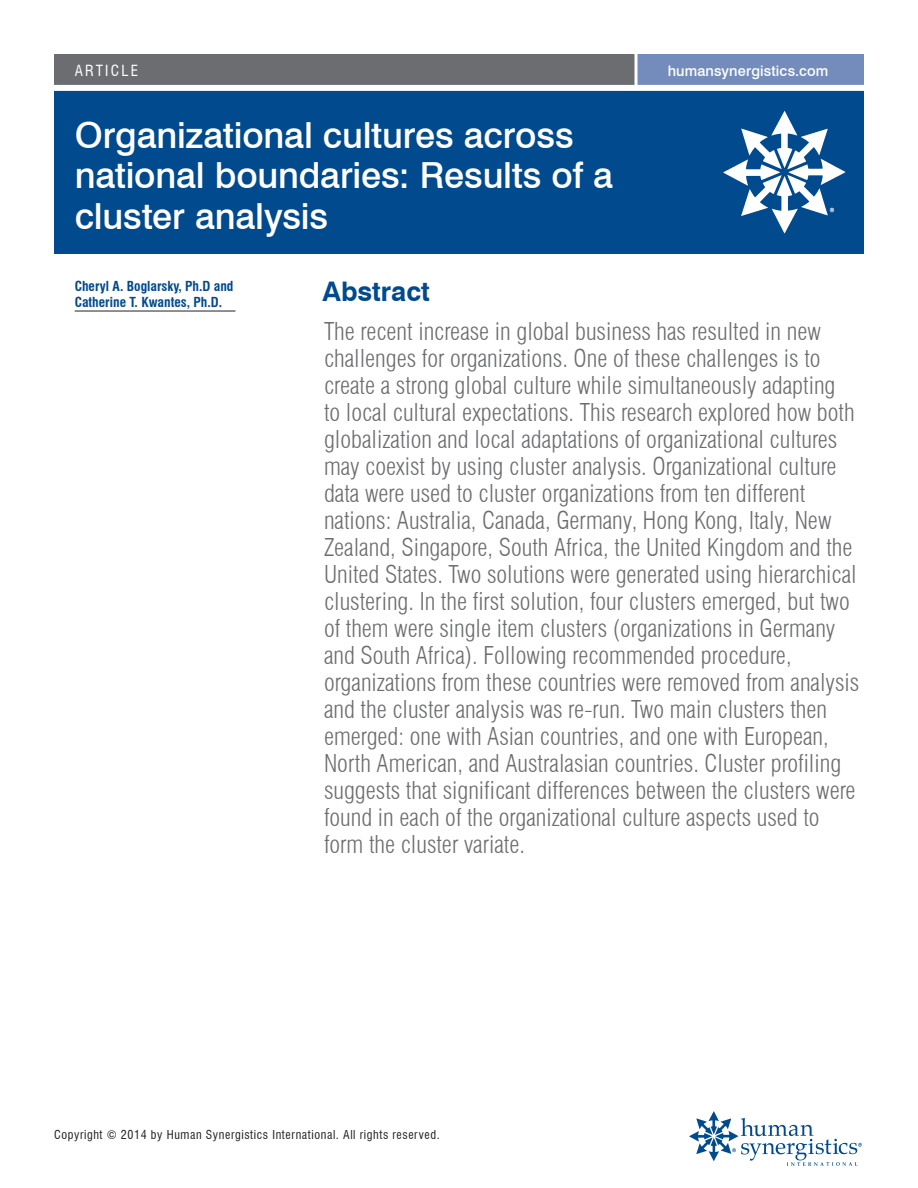
<style>
.page{position:relative;width:918px;height:1188px;background:#fff}
.page>*{position:absolute;margin:0;border:0;box-sizing:border-box;transform-origin:0 0}
.t1{font:500 36px/40.5px "Swiss 721 BT";letter-spacing:-.005em;color:#fff}
.t2{font:700 27px "Swiss 721 BT";color:#004a8d}
.t3{font:300 condensed 24px/27px "Swiss 721 BT";color:#6c6d70}
.t4{font:condensed 15px "Swiss 721 BT";letter-spacing:.15em;color:#fff}
.t5{font:500 14.55px "Swiss 721 BT";letter-spacing:.01em;color:#fff}
.t6{font:700 condensed 13.5px/16.2px "Swiss 721 BT";color:#004a8d}
.t7{font:condensed 12px "Swiss 721 BT";letter-spacing:.05em;color:#231f20}
</style>
<div class="page">
<img style="left:690px;top:1112px;width:172px;height:54px">
<div style="left:54px;top:54px;width:582px;height:32px;background:#6c6d70"></div>
<div style="left:636px;top:54px;width:228px;height:32px;background:#748cbb"></div>
<div style="left:54px;top:89px;width:810px;height:165px;background:#004a8d"></div>
<img style="left:723px;top:110px;width:123px;height:124px">
<hr style="left:49px;top:88px;width:831px;height:3px;background:#fff">
<svg style="left:634px;top:54px;width:4px;height:31px"></svg>
<hr style="left:49px;top:85px;width:831px;height:3px;background:#fff">
<hr style="left:75px;top:311px;width:160px;height:1px;background:#231f20">
<p class="t4" style="left:75px;top:62px;width:65px">ARTICLE</p>
<p class="t5" style="left:668px;top:62px;width:162px">humansynergistics.com</p>
<h1 class="t1" style="left:75px;top:114px;width:540px">Organizational cultures across national boundaries: Results of a cluster analysis</h1>
<p class="t6" style="left:75px;top:278px;width:160px">Cheryl A. Boglarsky, Ph.D and<br>Catherine T. Kwantes, Ph.D.</p>
<p class="t2" style="left:322px;top:275px;width:109px">Abstract</p>
<p class="t3" style="left:324px;top:317px;width:537px">The recent increase in global business has resulted in new challenges for organizations. One of these challenges is to create a strong global culture while simultaneously adapting<br>to local cultural expectations. This research explored how both globalization and local adaptations of organizational cultures may coexist by using cluster analysis. Organizational culture data were used to cluster organizations from ten different nations: Australia, Canada, Germany, Hong Kong, Italy, New Zealand, Singapore, South Africa, the United Kingdom and the United States. Two solutions were generated using hierarchical clustering. In the first solution, four clusters emerged, but two of them were single item clusters (organizations in Germany and South Africa). Following recommended procedure, organizations from these countries were removed from analysis and the cluster analysis was re-run. Two main clusters then emerged: one with Asian countries, and one with European, North American, and Australasian countries. Cluster profiling suggests that significant differences between the clusters were found in each of the organizational culture aspects used to form the cluster variate.</p>
<p class="t7" style="left:54px;top:1127px;width:387px">Copyright © 2014 by Human Synergistics International. All rights reserved.</p>
</div>
